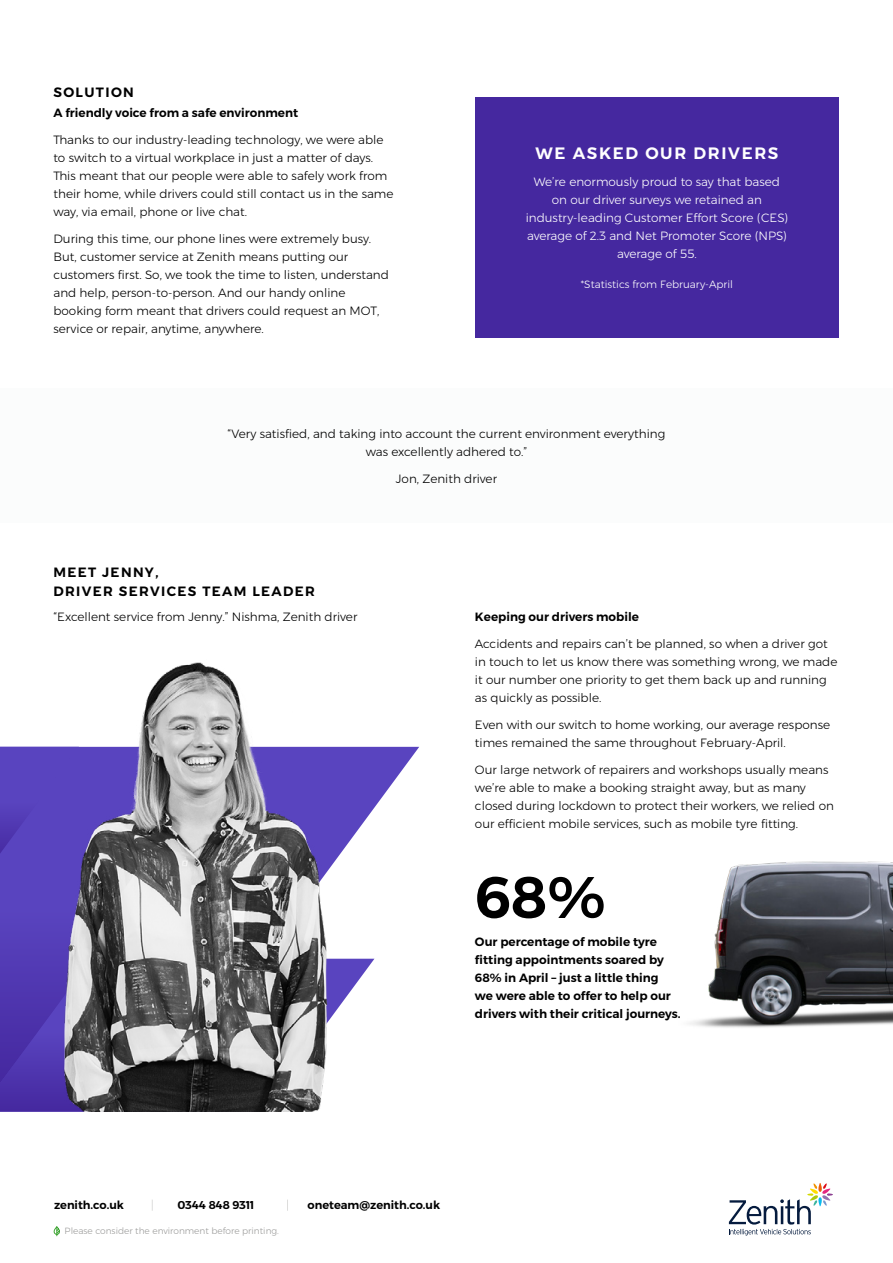
<style>
.page{position:relative;width:893px;height:1263px;background:#fff}
.page>*{position:absolute;margin:0;border:0;box-sizing:border-box;transform-origin:0 0}
.t1{font:600 58.5px "Zenith Montserrat";color:#000}
.t2{font:600 16.5px "Zenith Montserrat";letter-spacing:.1em;color:#fff}
.t3{font:600 13.5px/19.5px "Zenith Montserrat";letter-spacing:.1em;color:#000}
.t4{font:300 12px/18px "Zenith Montserrat";color:#000}
.t5{font:600 12px/18px "Zenith Montserrat";color:#000}
.t6{font:300 12px/18px "Zenith Montserrat";color:#fff;text-align:center}
.t7{font:600 11.4px "Zenith Montserrat";color:#000}
.t8{font:300 10.5px "Zenith Montserrat";color:#fff}
.t9{font:300 9px "Zenith Montserrat";color:#9d9d9c}
</style>
<div class="page">
<svg style="left:0;top:747px;width:419px;height:212px"></svg>
<svg style="left:0;top:747px;width:17px;height:114px;background:#5640ba"></svg>
<svg style="left:0;top:959px;width:374px;height:153px;background:#553dae"></svg>
<img style="left:689px;top:861px;width:204px;height:167px">
<div style="left:0;top:388px;width:893px;height:134px;background:#fbfcfc"></div>
<img style="left:17px;top:662px;width:356px;height:450px">
<div style="left:475px;top:97px;width:364px;height:241px;background:#45289f"></div>
<svg style="left:729px;top:1183px;width:104px;height:53px"></svg>
<svg style="left:152px;top:1199px;width:1px;height:12px"></svg>
<svg style="left:287px;top:1199px;width:1px;height:12px"></svg>
<svg style="left:54px;top:1226px;width:6px;height:10px"></svg>
<p class="t3" style="left:53px;top:83px;width:82px">SOLUTION</p>
<p class="t5" style="left:53px;top:104px;width:246px">A friendly voice from a safe environment</p>
<p class="t4" style="left:53px;top:131px;width:342px">Thanks to our industry-leading technology, we were able to switch to a virtual workplace in just a matter of days.<br>This meant that our people were able to safely work from their home, while drivers could still contact us in the same way, via email, phone or live chat.</p>
<p class="t4" style="left:53px;top:230px;width:337px">During this time, our phone lines were extremely busy.<br>But, customer service at Zenith means putting our customers first. So, we took the time to listen, understand and help, person-to-person. And our handy online booking form meant that drivers could request an MOT, service or repair, anytime, anywhere.</p>
<h2 class="t2" style="left:535px;top:140px;width:244px">WE ASKED OUR DRIVERS</h2>
<p class="t6" style="left:526px;top:172px;width:264px">We’re enormously proud to say that based on our driver surveys we retained an industry-leading Customer Effort Score (CES) average of 2.3 and Net Promoter Score (NPS) average of 55.</p>
<p class="t8" style="left:581px;top:276px;width:154px">*Statistics from February-April</p>
<p class="t4" style="left:228px;top:425px;width:439px;text-align:center">“Very satisfied, and taking into account the current environment everything was excellently adhered to.”</p>
<p class="t4" style="left:396px;top:470px;width:103px">Jon, Zenith driver</p>
<p class="t3" style="left:53px;top:562px;width:263px">MEET JENNY,<br>DRIVER SERVICES TEAM LEADER</p>
<p class="t4" style="left:53px;top:607px;width:305px">“Excellent service from Jenny.” Nishma, Zenith driver</p>
<p class="t5" style="left:475px;top:607px;width:165px">Keeping our drivers mobile</p>
<p class="t4" style="left:475px;top:634px;width:364px">Accidents and repairs can’t be planned, so when a driver got in touch to let us know there was something wrong, we made it our number one priority to get them back up and running as quickly as possible.</p>
<p class="t4" style="left:475px;top:715px;width:357px">Even with our switch to home working, our average response times remained the same throughout February-April.</p>
<p class="t4" style="left:475px;top:760px;width:360px">Our large network of repairers and workshops usually means we’re able to make a booking straight away, but as many closed during lockdown to protect their workers, we relied on our efficient mobile services, such as mobile tyre fitting.</p>
<h1 class="t1" style="left:475px;top:851px;width:132px">68%</h1>
<p class="t5" style="left:475px;top:933px;width:207px">Our percentage of mobile tyre fitting appointments soared by<br>68% in April – just a little thing<br>we were able to offer to help our drivers with their critical journeys.</p>
<p class="t7" style="left:54px;top:1196px;width:72px">zenith.co.uk</p>
<p class="t7" style="left:177px;top:1196px;width:78px">0344 848 9311</p>
<p class="t7" style="left:308px;top:1196px;width:134px">oneteam@zenith.co.uk</p>
<p class="t9" style="left:65px;top:1224px;width:216px">Please consider the environment before printing.</p>
</div>
